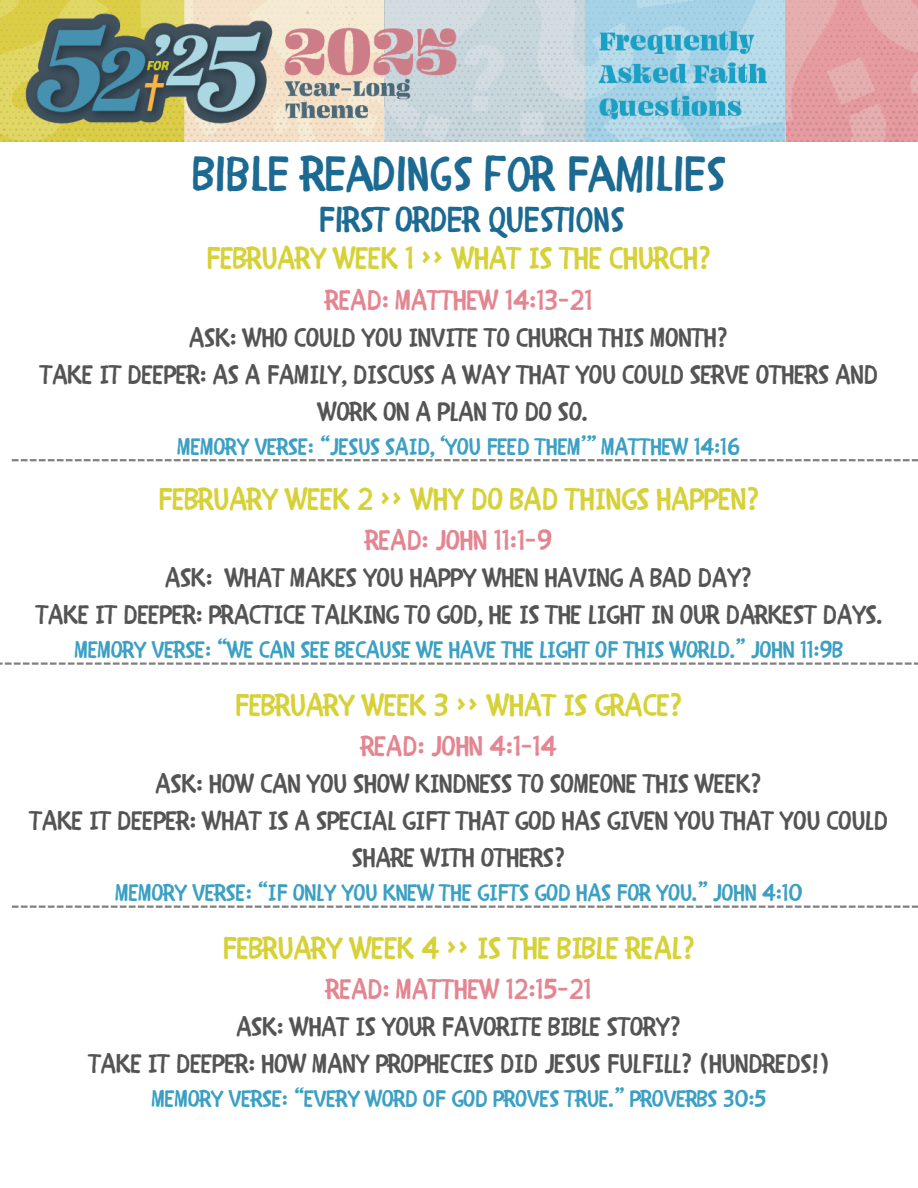
<style>
.page{position:relative;width:918px;height:1188px;background:#fff}
.page>*{position:absolute;margin:0;border:0;box-sizing:border-box;transform-origin:0 0}
.t1{font:49.5px "CHILDRENONE";color:#1c6992}
.t2{font:36px "CHILDRENONE";color:#1c6992}
.t3{font:31.5px "CHILDRENONE";color:#d6d136}
.t4{font:28.5px "CHILDRENONE";color:#e48691}
.t5{font:27px/37.2px "CHILDRENONE";color:#545454;text-align:center}
.t6{font:24px "CHILDRENONE";color:#3ba0c3}
</style>
<div class="page">
<svg style="left:12px;top:459px;width:906px;height:2px;background:#a3a3a3"></svg>
<svg style="left:0;top:662px;width:918px;height:3px"></svg>
<svg style="left:12px;top:906px;width:906px;height:2px;background:#a9a9a9"></svg>
<img style="left:0;top:0;width:918px;height:142px">
<p class="t1" style="left:194px;top:130px;width:532px">BIBLE READINGS FOR FAMILIES</p>
<p class="t2" style="left:318px;top:188px;width:307px">FIRST ORDER QUESTIONS</p>
<p class="t3" style="left:206px;top:231px;width:507px">FEBRUARY WEEK 1 &gt;&gt; WHAT IS THE CHURCH?</p>
<p class="t4" style="left:325px;top:275px;width:269px">READ: MATTHEW 14:13-21</p>
<p class="t5" style="left:40px;top:316px;width:839px">ASK: WHO COULD YOU INVITE TO CHURCH THIS MONTH?<br>TAKE IT DEEPER: AS A FAMILY, DISCUSS A WAY THAT YOU COULD SERVE OTHERS AND<br>WORK ON A PLAN TO DO SO.</p>
<p class="t6" style="left:178px;top:426px;width:564px">MEMORY VERSE: “JESUS SAID, ‘YOU FEED THEM’” MATTHEW 14:16</p>
<p class="t3" style="left:158px;top:471px;width:604px">FEBRUARY WEEK 2 &gt;&gt; WHY DO BAD THINGS HAPPEN?</p>
<h1 class="t4" style="left:365px;top:515px;width:189px">READ: JOHN 11:1-9</h1>
<h2 class="t5" style="left:165px;top:557px;width:589px">ASK: WHAT MAKES YOU HAPPY WHEN HAVING A BAD DAY?</h2>
<h3 class="t5" style="left:36px;top:594px;width:847px">TAKE IT DEEPER: PRACTICE TALKING TO GOD, HE IS THE LIGHT IN OUR DARKEST DAYS.</h3>
<p class="t6" style="left:75px;top:629px;width:770px">MEMORY VERSE: “WE CAN SEE BECAUSE WE HAVE THE LIGHT OF THIS WORLD.” JOHN 11:9B</p>
<p class="t3" style="left:235px;top:677px;width:450px">FEBRUARY WEEK 3 &gt;&gt; WHAT IS GRACE?</p>
<p class="t4" style="left:361px;top:721px;width:197px">READ: JOHN 4:1-14</p>
<p class="t5" style="left:30px;top:763px;width:860px">ASK: HOW CAN YOU SHOW KINDNESS TO SOMEONE THIS WEEK?<br>TAKE IT DEEPER: WHAT IS A SPECIAL GIFT THAT GOD HAS GIVEN YOU THAT YOU COULD<br>SHARE WITH OTHERS?</p>
<p class="t6" style="left:115px;top:872px;width:689px">MEMORY VERSE: “IF ONLY YOU KNEW THE GIFTS GOD HAS FOR YOU.” JOHN 4:10</p>
<p class="t3" style="left:222px;top:920px;width:475px">FEBRUARY WEEK 4 &gt;&gt; IS THE BIBLE REAL?</p>
<p class="t4" style="left:326px;top:964px;width:267px">READ: MATTHEW 12:15-21</p>
<p class="t5" style="left:89px;top:1006px;width:742px">ASK: WHAT IS YOUR FAVORITE BIBLE STORY?<br>TAKE IT DEEPER: HOW MANY PROPHECIES DID JESUS FULFILL? (HUNDREDS!)</p>
<p class="t6" style="left:152px;top:1078px;width:616px">MEMORY VERSE: “EVERY WORD OF GOD PROVES TRUE.” PROVERBS 30:5</p>
</div>
